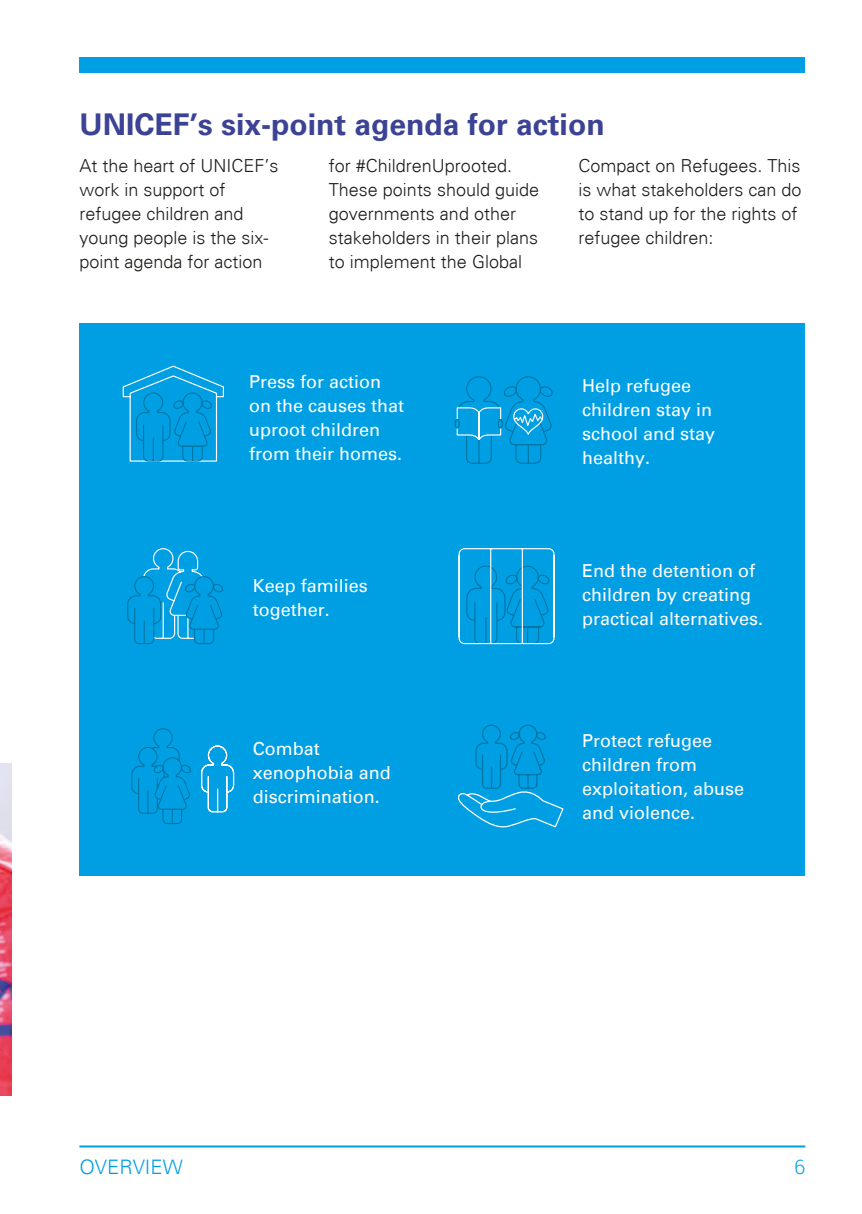
<style>
.page{position:relative;width:862px;height:1214px;background:#fff}
.page>*{position:absolute;margin:0;border:0;box-sizing:border-box;transform-origin:0 0}
.t1{font:700 30px "Univers";color:#3c4395}
.t2{font:300 20px "Univers";color:#009fe3}
.t3{font:300 20px "Roboto";color:#009fe3}
.t4{font:300 18px/24px "Univers";color:#1d1d1b}
.t5{font:500 18px/24px "Univers CE";color:#fff}
</style>
<div class="page">
<img style="left:0;top:763px;width:11px;height:332px">
<div style="left:79px;top:57px;width:726px;height:15px;background:#009fe3"></div>
<div style="left:79px;top:323px;width:726px;height:552px;background:#009fe3"></div>
<svg style="left:127px;top:548px;width:96px;height:96px"></svg>
<svg style="left:201px;top:745px;width:33px;height:67px"></svg>
<svg style="left:131px;top:728px;width:60px;height:96px"></svg>
<svg style="left:458px;top:548px;width:97px;height:96px"></svg>
<svg style="left:122px;top:365px;width:102px;height:97px"></svg>
<svg style="left:456px;top:376px;width:97px;height:88px"></svg>
<div style="left:498px;top:419px;width:5px;height:9px;border:1px solid #0076a7;border-radius:50%"></div>
<div style="left:454px;top:419px;width:6px;height:9px;border:1px solid #0076a7;border-radius:50%"></div>
<svg style="left:458px;top:724px;width:106px;height:104px"></svg>
<hr style="left:79px;top:1145px;width:726px;height:2px;background:#009fe3">
<h1 class="t1" style="left:79px;top:112px;width:527px">UNICEF’s six-point agenda for action</h1>
<p class="t4" style="left:79px;top:155px;width:201px">At the heart of UNICEF’s work in support of refugee children and young people is the six&shy;point agenda for action</p>
<p class="t4" style="left:329px;top:155px;width:212px">for #ChildrenUprooted.<br>These points should guide governments and other stakeholders in their plans to implement the Global</p>
<p class="t4" style="left:578px;top:155px;width:225px">Compact on Refugees. This is what stakeholders can do to stand up for the rights of refugee children:</p>
<p class="t5" style="left:249px;top:370px;width:157px">Press for action on the causes that uproot children from their homes.</p>
<p class="t5" style="left:253px;top:574px;width:117px">Keep families together.</p>
<p class="t5" style="left:253px;top:737px;width:140px">Combat xenophobia and discrimination.</p>
<p class="t5" style="left:582px;top:374px;width:135px">Help refugee children stay in school and stay healthy.</p>
<p class="t5" style="left:582px;top:559px;width:183px">End the detention of children by creating practical alternatives.</p>
<p class="t5" style="left:582px;top:729px;width:164px">Protect refugee children from exploitation, abuse and violence.</p>
<p class="t2" style="left:79px;top:1158px;width:105px">OVERVIEW</p>
<p class="t3" style="left:794px;top:1153px;width:13px">6</p>
</div>
